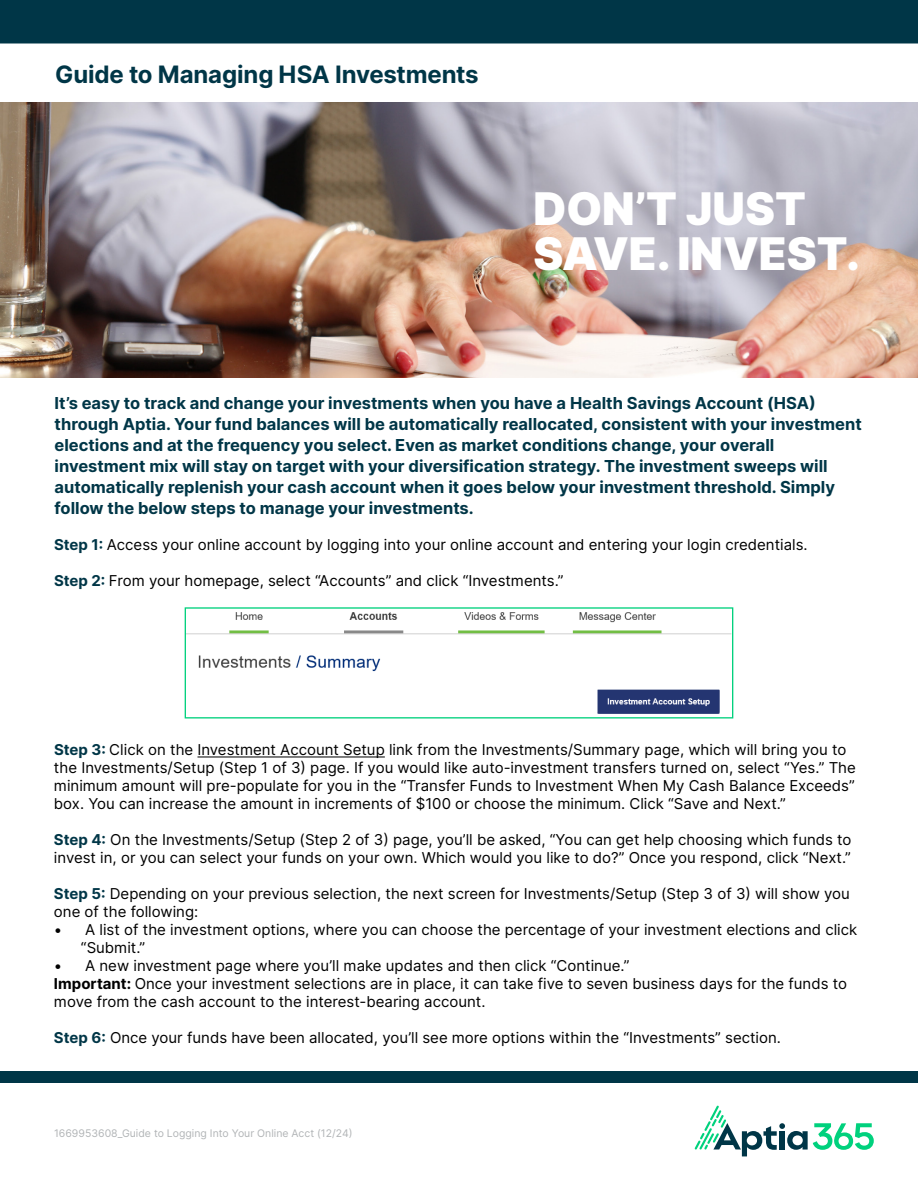
<style>
.page{position:relative;width:918px;height:1188px;background:#fff}
.page>*{position:absolute;margin:0;border:0;box-sizing:border-box;transform-origin:0 0}
.t1{font:900 45px/45px "Inter";color:#fff}
.t2{font:700 24px "Inter";letter-spacing:-.005em;color:#003647}
.t3{font:700 16.5px/21px "Inter";color:#003647}
.t4{font:15px/18px "Inter";color:#000}
.t5{font:10.5px "Inter";color:#b1b4b6}
.s1{font-weight:700;color:#003647}
.s2{font-weight:700}
</style>
<div class="page">
<img style="left:0;top:103px;width:918px;height:275px">
<div style="left:0;top:1071px;width:917px;height:12px;background:#003647"></div>
<div style="left:0;top:0;width:918px;height:44px;background:#003647"></div>
<svg style="left:695px;top:1106px;width:179px;height:50px"></svg>
<hr style="left:197px;top:756px;width:188px;height:1px;background:#000">
<img style="left:187px;top:612px;width:544px;height:102px">
<div style="left:185px;top:607px;width:548px;height:112px;border:1px solid #00d17d"></div>
<h2 class="t2" style="left:55px;top:57px;width:425px">Guide to Managing HSA Investments</h2>
<h1 class="t1" style="left:533px;top:185px;width:328px">DON’T JUST<br>SAVE. INVEST.</h1>
<p class="t3" style="left:55px;top:392px;width:809px">It’s easy to track and change your investments when you have a Health Savings Account (HSA) through Aptia. Your fund balances will be automatically reallocated, consistent with your investment elections and at the frequency you select. Even as market conditions change, your overall investment mix will stay on target with your diversification strategy. The investment sweeps will automatically replenish your cash account when it goes below your investment threshold. Simply follow the below steps to manage your investments.</p>
<p class="t4" style="left:54px;top:536px;width:755px"><span class="s1">Step 1:</span> Access your online account by logging into your online account and entering your login credentials.</p>
<p class="t4" style="left:54px;top:572px;width:511px"><span class="s1">Step 2:</span> From your homepage, select “Accounts” and click “Investments.”</p>
<p class="t4" style="left:54px;top:740px;width:803px"><span class="s1">Step 3:</span> Click on the Investment Account Setup link from the Investments/Summary page, which will bring you to the Investments/Setup (Step 1 of 3) page. If you would like auto-investment transfers turned on, select “Yes.” The minimum amount will pre-populate for you in the “Transfer Funds to Investment When My Cash Balance Exceeds” box. You can increase the amount in increments of $100 or choose the minimum. Click “Save and Next.”</p>
<p class="t4" style="left:54px;top:830px;width:799px"><span class="s1">Step 4:</span> On the Investments/Setup (Step 2 of 3) page, you’ll be asked, “You can get help choosing which funds to invest in, or you can select your funds on your own. Which would you like to do?” Once you respond, click “Next.”</p>
<p class="t4" style="left:54px;top:884px;width:797px"><span class="s1">Step 5:</span> Depending on your previous selection, the next screen for Investments/Setup (Step 3 of 3) will show you one of the following:</p>
<p class="t4" style="left:81px;top:920px;width:778px;text-indent:-27px">• A list of the investment options, where you can choose the percentage of your investment elections and click “Submit.”</p>
<p class="t4" style="left:54px;top:956px;width:795px">• A new investment page where you’ll make updates and then click “Continue.”<br><span class="s2">Important:</span> Once your investment selections are in place, it can take five to seven business days for the funds to move from the cash account to the interest-bearing account.</p>
<p class="t4" style="left:54px;top:1028px;width:729px"><span class="s1">Step 6:</span> Once your funds have been allocated, you’ll see more options within the “Investments” section.</p>
<p class="t5" style="left:54px;top:1126px;width:300px">1669953608_Guide to Logging Into Your Online Acct (12/24)</p>
</div>
